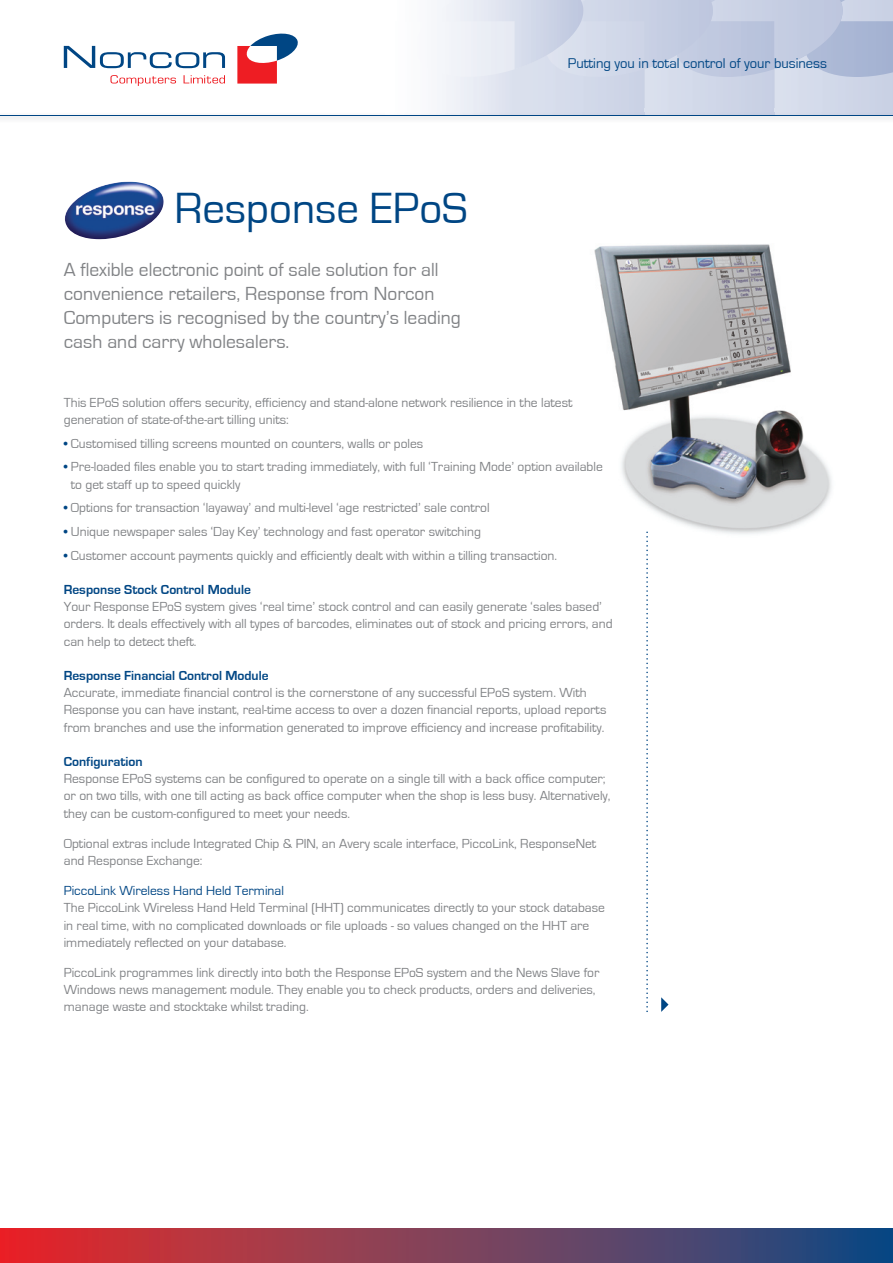
<style>
.page{position:relative;width:893px;height:1263px;background:#fff}
.page>*{position:absolute;margin:0;border:0;box-sizing:border-box;transform-origin:0 0}
.t1{font:45px "Eurostile";color:#004684}
.t2{font:19.5px/24px "Eurostile";color:#808285}
.t3{font:14.55px "Eurostile";color:#004684}
.t4{font:13.5px/17.2px "Eurostile";color:#808285}
.t5{font:700 13.5px "Eurostile";color:#004684}
.t6{font:13.5px "Eurostile";color:#004684}
.s1{color:#004684}
</style>
<div class="page">
<img style="left:594px;top:244px;width:238px;height:290px">
<div style="left:0;top:1229px;width:893px;height:34px;background:linear-gradient(to right,#ea2d2b,#144f87)"></div>
<div style="left:392px;top:0;width:501px;height:108px;background:linear-gradient(to bottom,#c0c9e0,#dae0ed)"></div>
<svg style="left:684px;top:0;width:209px;height:113px;background:#c2cbe1"></svg>
<svg style="left:392px;top:0;width:252px;height:113px"></svg>
<svg style="left:237px;top:34px;width:61px;height:50px"></svg>
<svg style="left:64px;top:46px;width:161px;height:22px"></svg>
<svg style="left:110px;top:75px;width:66px;height:11px"></svg>
<svg style="left:184px;top:75px;width:41px;height:8px"></svg>
<img style="left:64px;top:182px;width:100px;height:57px">
<svg style="left:646px;top:531px;width:2px;height:481px"></svg>
<svg style="left:661px;top:997px;width:7px;height:15px"></svg>
<hr style="left:0;top:115px;width:893px;height:1px;background:#004684">
<h1 class="t1" style="left:174px;top:184px;width:294px">Response EPoS</h1>
<h2 class="t2" style="left:64px;top:258px;width:399px">A flexible electronic point of sale solution for all convenience retailers, Response from Norcon Computers is recognised by the country’s leading cash and carry wholesalers.</h2>
<p class="t3" style="left:568px;top:56px;width:261px">Putting you in total control of your business</p>
<p class="t4" style="left:64px;top:394px;width:510px">This EPoS solution offers security, efficiency and stand-alone network resilience in the latest generation of state-of-the-art tilling units:</p>
<p class="t4" style="left:64px;top:435px;width:361px"><span class="s1">•</span> Customised tilling screens mounted on counters, walls or poles</p>
<p class="t4" style="left:71px;top:459px;width:533px;text-indent:-7px"><span class="s1">•</span> Pre-loaded files enable you to start trading immediately, with full ‘Training Mode’ option available to get staff up to speed quickly</p>
<p class="t4" style="left:64px;top:500px;width:427px"><span class="s1">•</span> Options for transaction ‘layaway’ and multi-level ‘age restricted’ sale control</p>
<p class="t4" style="left:64px;top:523px;width:419px"><span class="s1">•</span> Unique newspaper sales ‘Day Key’ technology and fast operator switching</p>
<p class="t4" style="left:64px;top:547px;width:495px"><span class="s1">•</span> Customer account payments quickly and efficiently dealt with within a tilling transaction.</p>
<p class="t5" style="left:64px;top:582px;width:189px">Response Stock Control Module</p>
<p class="t4" style="left:64px;top:598px;width:550px">Your Response EPoS system gives ‘real time’ stock control and can easily generate ‘sales based’ orders. It deals effectively with all types of barcodes, eliminates out of stock and pricing errors, and can help to detect theft.</p>
<p class="t5" style="left:64px;top:668px;width:206px">Response Financial Control Module</p>
<p class="t4" style="left:64px;top:684px;width:544px">Accurate, immediate financial control is the cornerstone of any successful EPoS system. With<br>Response you can have instant, real-time access to over a dozen financial reports, upload reports from branches and use the information generated to improve efficiency and increase profitability.</p>
<p class="t5" style="left:64px;top:754px;width:80px">Configuration</p>
<p class="t4" style="left:64px;top:770px;width:548px">Response EPoS systems can be configured to operate on a single till with a back office computer; or on two tills, with one till acting as back office computer when the shop is less busy. Alternatively, they can be custom-configured to meet your needs.</p>
<p class="t4" style="left:64px;top:835px;width:534px">Optional extras include Integrated Chip &amp; PIN, an Avery scale interface, PiccoLink, ResponseNet and Response Exchange:</p>
<p class="t6" style="left:64px;top:883px;width:222px">PiccoLink Wireless Hand Held Terminal</p>
<p class="t4" style="left:64px;top:899px;width:543px">The PiccoLink Wireless Hand Held Terminal (HHT) communicates directly to your stock database in real time, with no complicated downloads or file uploads - so values changed on the HHT are immediately reflected on your database.</p>
<p class="t4" style="left:64px;top:964px;width:537px">PiccoLink programmes link directly into both the Response EPoS system and the News Slave for<br>Windows news management module. They enable you to check products, orders and deliveries, manage waste and stocktake whilst trading.</p>
</div>
